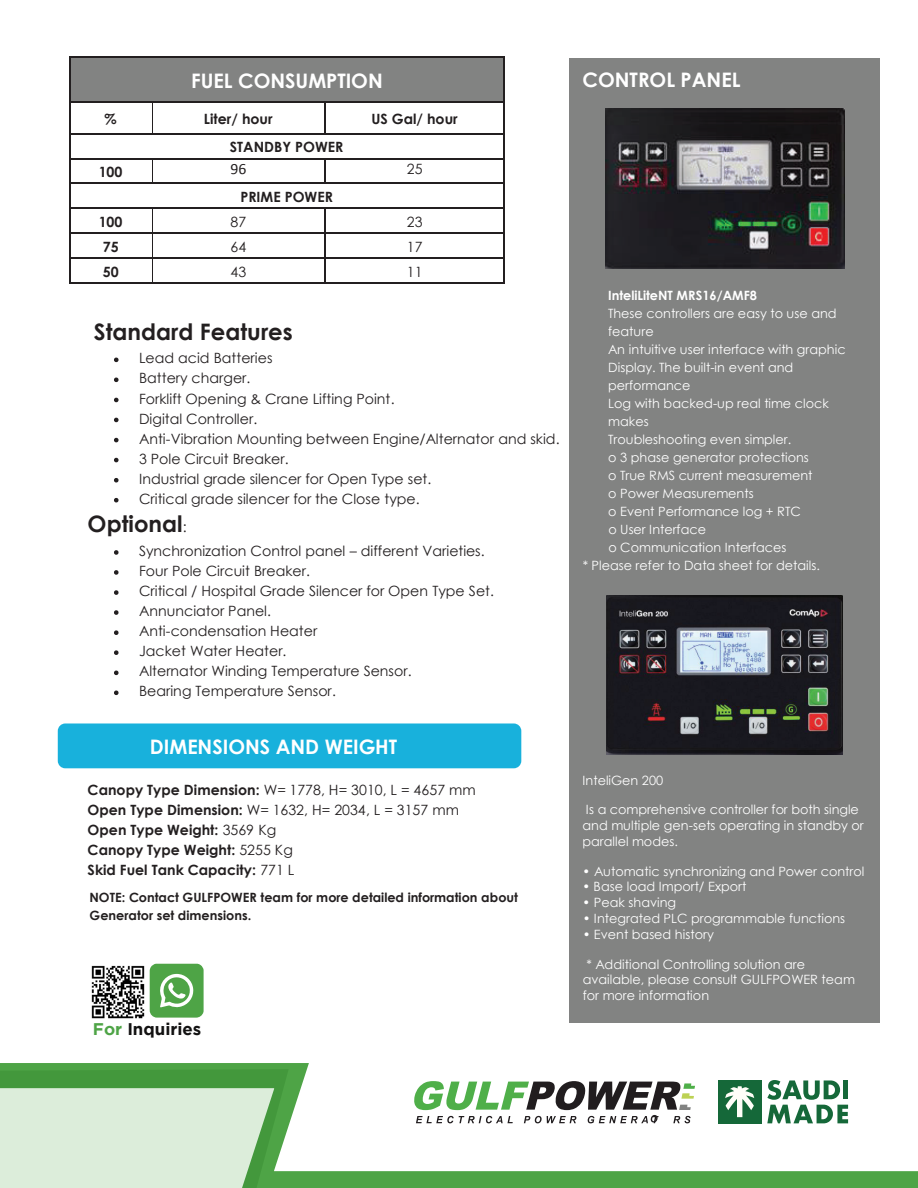
<style>
.page{position:relative;width:918px;height:1188px;background:#fff}
.page>*{position:absolute;margin:0;border:0;box-sizing:border-box;transform-origin:0 0}
.t1{font:700 22.65px "Century Gothic";color:#231f20}
.t2{font:700 19.95px "Century Gothic";color:#fff}
.t3{font:700 16.8px "Gotham";color:#131212}
.t4{font:15.75px "Calibri";color:#231f20}
.t5{font:14.1px/20.1px "Century Gothic";color:#231f20}
.t6{font:700 14.1px/20.1px "Century Gothic";color:#231f20}
.t7{font:12.75px/15.8px "Century Gothic";color:#fff}
.t8{font:700 12.75px/18.1px "Century Gothic";color:#231f20}
.t9{font:700 12.75px "Century Gothic";color:#fff}
.s1{font-weight:400;font-size:14.1px}
.s2{font-weight:400}
.s3{color:#4ea446}
</style>
<div class="page">
<div style="left:569px;top:58px;width:311px;height:965px;background:#828382"></div>
<img style="left:605px;top:109px;width:239px;height:160px">
<img style="left:606px;top:595px;width:236px;height:159px">
<div style="left:58px;top:723px;width:463px;height:45px;background:#18b1dc;border-radius:7px"></div>
<svg style="left:114px;top:358px;width:5px;height:4px"></svg>
<svg style="left:114px;top:378px;width:5px;height:4px"></svg>
<svg style="left:114px;top:398px;width:5px;height:4px"></svg>
<svg style="left:114px;top:418px;width:5px;height:4px"></svg>
<svg style="left:114px;top:438px;width:5px;height:4px"></svg>
<svg style="left:114px;top:458px;width:5px;height:4px"></svg>
<svg style="left:114px;top:478px;width:5px;height:5px"></svg>
<svg style="left:114px;top:498px;width:5px;height:4px"></svg>
<svg style="left:114px;top:550px;width:5px;height:5px"></svg>
<svg style="left:114px;top:570px;width:5px;height:5px"></svg>
<svg style="left:114px;top:590px;width:5px;height:5px"></svg>
<svg style="left:114px;top:610px;width:5px;height:5px"></svg>
<svg style="left:114px;top:630px;width:5px;height:5px"></svg>
<svg style="left:114px;top:650px;width:5px;height:5px"></svg>
<svg style="left:114px;top:671px;width:5px;height:4px"></svg>
<svg style="left:114px;top:691px;width:5px;height:4px"></svg>
<div style="left:70px;top:58px;width:434px;height:44px;background:#828382"></div>
<hr style="left:70px;top:56px;width:434px;height:2px;background:#231f20">
<hr style="left:69px;top:58px;width:1px;height:44px;background:#231f20">
<hr style="left:504px;top:58px;width:1px;height:44px;background:#231f20">
<hr style="left:70px;top:102px;width:82px;height:1px;background:#231f20">
<hr style="left:153px;top:102px;width:171px;height:1px;background:#231f20">
<hr style="left:326px;top:102px;width:178px;height:1px;background:#231f20">
<hr style="left:69px;top:103px;width:1px;height:30px;background:#231f20">
<hr style="left:152px;top:103px;width:1px;height:30px;background:#231f20">
<hr style="left:324px;top:103px;width:2px;height:30px;background:#231f20">
<hr style="left:504px;top:103px;width:1px;height:30px;background:#231f20">
<hr style="left:70px;top:133px;width:82px;height:1px;background:#231f20">
<hr style="left:153px;top:133px;width:171px;height:1px;background:#231f20">
<hr style="left:326px;top:133px;width:178px;height:1px;background:#231f20">
<hr style="left:70px;top:158px;width:82px;height:1px;background:#231f20">
<hr style="left:153px;top:158px;width:171px;height:1px;background:#231f20">
<hr style="left:326px;top:158px;width:178px;height:1px;background:#231f20">
<hr style="left:324px;top:159px;width:2px;height:24px;background:#231f20">
<hr style="left:70px;top:183px;width:82px;height:1px;background:#231f20">
<svg style="left:152px;top:158px;width:1px;height:26px"></svg>
<hr style="left:153px;top:183px;width:171px;height:1px;background:#231f20">
<hr style="left:326px;top:183px;width:178px;height:1px;background:#231f20">
<hr style="left:70px;top:208px;width:82px;height:1px;background:#231f20">
<hr style="left:153px;top:208px;width:171px;height:1px;background:#231f20">
<hr style="left:326px;top:208px;width:178px;height:1px;background:#231f20">
<hr style="left:324px;top:209px;width:2px;height:24px;background:#231f20">
<hr style="left:70px;top:233px;width:82px;height:1px;background:#231f20">
<hr style="left:153px;top:233px;width:171px;height:1px;background:#231f20">
<hr style="left:326px;top:233px;width:178px;height:1px;background:#231f20">
<hr style="left:324px;top:234px;width:2px;height:24px;background:#231f20">
<hr style="left:70px;top:258px;width:82px;height:1px;background:#231f20">
<hr style="left:153px;top:258px;width:171px;height:1px;background:#231f20">
<hr style="left:326px;top:258px;width:178px;height:1px;background:#231f20">
<svg style="left:69px;top:133px;width:1px;height:151px"></svg>
<hr style="left:70px;top:282px;width:82px;height:2px;background:#231f20">
<svg style="left:152px;top:208px;width:1px;height:76px"></svg>
<hr style="left:153px;top:282px;width:171px;height:2px;background:#231f20">
<hr style="left:324px;top:259px;width:2px;height:23px;background:#231f20">
<hr style="left:326px;top:282px;width:178px;height:2px;background:#231f20">
<svg style="left:504px;top:133px;width:1px;height:151px"></svg>
<img style="left:92px;top:965px;width:53px;height:53px">
<svg style="left:150px;top:964px;width:54px;height:54px;background:#6db466"></svg>
<svg style="left:0;top:1063px;width:918px;height:125px"></svg>
<h2 class="t2" style="left:191px;top:65px;width:193px">FUEL CONSUMPTION</h2>
<p class="t6" style="left:105px;top:108px;width:14px">%</p>
<p class="t6" style="left:204px;top:108px;width:70px">Liter/ hour</p>
<p class="t6" style="left:371px;top:108px;width:88px">US Gal/ hour</p>
<p class="t6" style="left:230px;top:136px;width:115px">STANDBY POWER</p>
<p class="t6" style="left:99px;top:161px;width:25px">100</p>
<p class="t4" style="left:230px;top:159px;width:17px">96</p>
<p class="t5" style="left:407px;top:159px;width:17px">25</p>
<p class="t6" style="left:240px;top:186px;width:94px">PRIME POWER</p>
<p class="t6" style="left:99px;top:211px;width:25px">100</p>
<p class="t5" style="left:231px;top:211px;width:17px">87</p>
<p class="t5" style="left:407px;top:211px;width:17px">23</p>
<p class="t6" style="left:103px;top:236px;width:17px">75</p>
<p class="t5" style="left:231px;top:236px;width:17px">64</p>
<p class="t5" style="left:407px;top:236px;width:17px">17</p>
<p class="t6" style="left:103px;top:261px;width:17px">50</p>
<p class="t5" style="left:231px;top:261px;width:17px">43</p>
<p class="t5" style="left:407px;top:261px;width:17px">11</p>
<h1 class="t1" style="left:94px;top:314px;width:200px">Standard Features</h1>
<p class="t5" style="left:139px;top:348px;width:422px">Lead acid Batteries<br>Battery charger.<br>Forklift Opening &amp; Crane Lifting Point.<br>Digital Controller.<br>Anti-Vibration Mounting between Engine/Alternator and skid.<br>3 Pole Circuit Breaker.<br>Industrial grade silencer for Open Type set.<br>Critical grade silencer for the Close type.</p>
<h1 class="t1" style="left:88px;top:507px;width:101px">Optional<span class="s1">:</span></h1>
<p class="t5" style="left:139px;top:541px;width:357px">Synchronization Control panel – different Varieties.<br>Four Pole Circuit Breaker.<br>Critical / Hospital Grade Silencer for Open Type Set.<br>Annunciator Panel.<br>Anti-condensation Heater<br>Jacket Water Heater.<br>Alternator Winding Temperature Sensor.<br>Bearing Temperature Sensor.</p>
<h2 class="t2" style="left:150px;top:732px;width:249px">DIMENSIONS AND WEIGHT</h2>
<p class="t6" style="left:88px;top:779px;width:390px">Canopy Type Dimension: <span class="s2">W= 1778, H= 3010, L = 4657 mm </span>Open Type Dimension: <span class="s2">W= 1632, H= 2034, L = 3157 mm </span>Open Type Weight: <span class="s2">3569 Kg<br></span>Canopy Type Weight: <span class="s2">5255 Kg<br></span>Skid Fuel Tank Capacity: <span class="s2">771 L</span></p>
<p class="t8" style="left:90px;top:888px;width:430px">NOTE: Contact GULFPOWER team for more detailed information about<br>Generator set dimensions.</p>
<h3 class="t3" style="left:93px;top:1020px;width:110px"><span class="s3">For</span> Inquiries</h3>
<h2 class="t2" style="left:583px;top:64px;width:160px">CONTROL PANEL</h2>
<p class="t9" style="left:608px;top:285px;width:150px">InteliLiteNT MRS16/AMF8</p>
<p class="t7" style="left:608px;top:305px;width:230px">These controllers are easy to use and</p>
<p class="t7" style="left:608px;top:323px;width:47px">feature</p>
<p class="t7" style="left:608px;top:341px;width:239px">An intuitive user interface with graphic</p>
<p class="t7" style="left:608px;top:359px;width:187px">Display. The built-in event and</p>
<p class="t7" style="left:608px;top:377px;width:84px">performance</p>
<p class="t7" style="left:608px;top:395px;width:222px">Log with backed-up real time clock</p>
<p class="t7" style="left:608px;top:413px;width:42px">makes</p>
<p class="t7" style="left:608px;top:431px;width:185px">Troubleshooting even simpler.</p>
<p class="t7" style="left:608px;top:449px;width:202px">o 3 phase generator protections</p>
<p class="t7" style="left:608px;top:467px;width:206px">o True RMS current measurement</p>
<p class="t7" style="left:608px;top:485px;width:147px">o Power Measurements</p>
<p class="t7" style="left:608px;top:504px;width:194px">o Event Performance log + RTC</p>
<p class="t7" style="left:608px;top:521px;width:99px">o User Interface</p>
<p class="t7" style="left:608px;top:540px;width:179px">o Communication Interfaces</p>
<p class="t7" style="left:583px;top:558px;width:239px">* Please refer to Data sheet for details.</p>
<p class="t7" style="left:583px;top:772px;width:82px">InteliGen 200</p>
<p class="t7" style="left:583px;top:802px;width:283px">Is a comprehensive controller for both single and multiple gen-sets operating in standby or parallel modes.</p>
<p class="t7" style="left:583px;top:863px;width:283px">• Automatic synchronizing and Power control</p>
<p class="t7" style="left:583px;top:879px;width:165px">• Base load Import/ Export</p>
<p class="t7" style="left:583px;top:894px;width:95px">• Peak shaving</p>
<p class="t7" style="left:583px;top:910px;width:264px">• Integrated PLC programmable functions</p>
<p class="t7" style="left:583px;top:926px;width:133px">• Event based history</p>
<p class="t7" style="left:583px;top:956px;width:274px">* Additional Controlling solution are available, please consult GULFPOWER team for more information</p>
</div>
